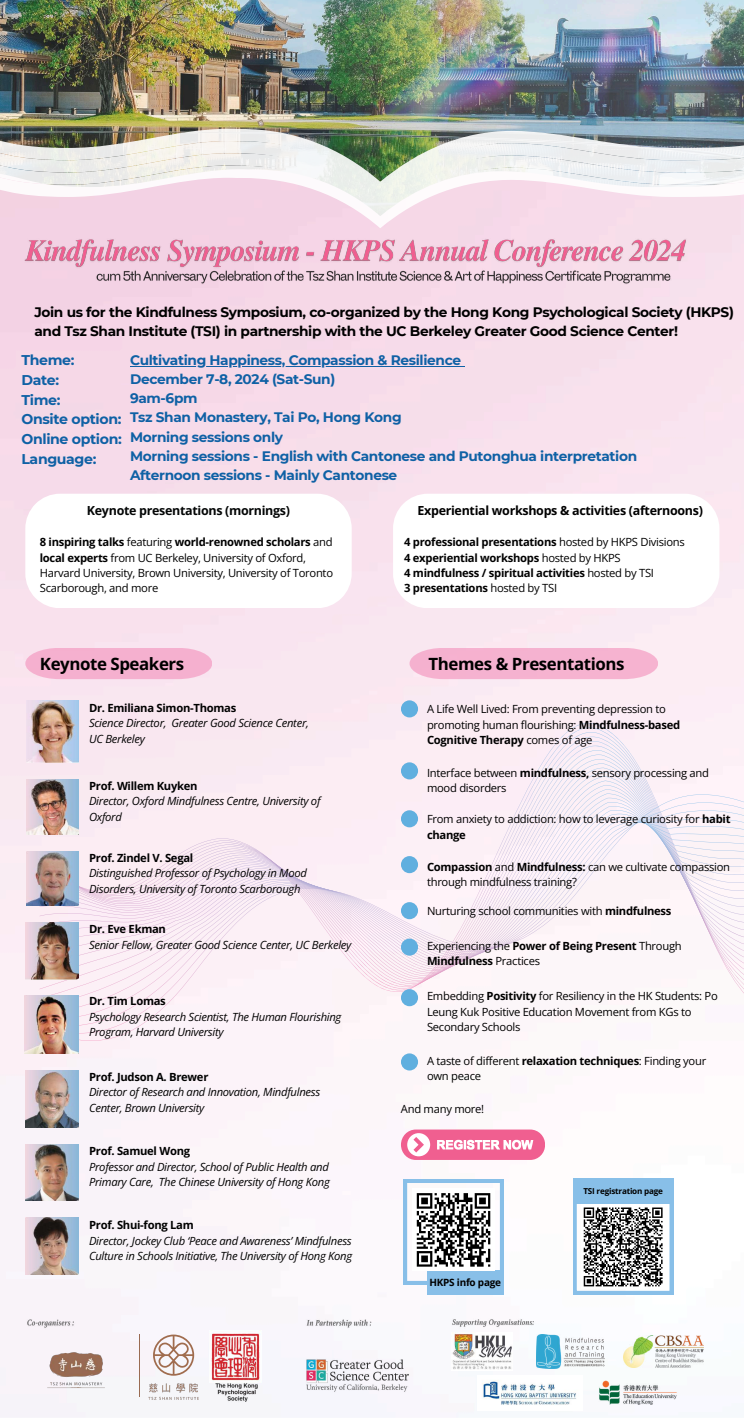
<style>
.page{position:relative;width:744px;height:1418px;background:#fff}
.page>*{position:absolute;margin:0;border:0;box-sizing:border-box;transform-origin:0 0}
.t1{font:700 16.88px "Open Sans";letter-spacing:-.025em;color:#000}
.t2{font:700 14.12px/19.8px "Montserrat";letter-spacing:-.025em;color:#0f61a5}
.t3{font:700 13.75px/19.2px "Montserrat";letter-spacing:-.025em;color:#0f61a5}
.t4{font:700 13.75px/19.2px "Montserrat";letter-spacing:-.025em;color:#000}
.t5{font:700 12.5px "Open Sans";letter-spacing:-.025em;color:#000}
.t6{font:700 12.5px "Open Sans";letter-spacing:-.025em;color:#040606}
.t7{font:11.25px/15.5px "Open Sans";letter-spacing:-.025em;color:#000}
.t8{font:italic 11.25px/15.5px "Open Sans";letter-spacing:-.025em;color:#000}
.t9{font:700 11.25px/15.5px "Open Sans";letter-spacing:-.025em;color:#000}
.t10{font:700 10px "Open Sans";letter-spacing:-.025em;color:#000}
.t11{font:700 8.12px "Open Sans";letter-spacing:-.025em;color:#000}
.s1{font-weight:700}
.s2{font-weight:400}
</style>
<div class="page">
<img style="left:0;top:228px;width:744px;height:1189px">
<div style="left:79px;top:754px;width:665px;height:5px;background:#fcedf3"></div>
<div style="left:40px;top:767px;width:704px;height:5px;background:#fcedf3"></div>
<div style="left:79px;top:780px;width:665px;height:5px;background:#fcedf3"></div>
<svg style="left:79px;top:785px;width:665px;height:4px;fill:#fcedf3"></svg>
<svg style="left:79px;top:789px;width:665px;height:4px;fill:#fcedf3"></svg>
<svg style="left:40px;top:794px;width:704px;height:247px;fill:#fcf0f6"></svg>
<img style="left:27px;top:700px;width:52px;height:62px">
<img style="left:27px;top:779px;width:52px;height:55px">
<img style="left:27px;top:851px;width:52px;height:55px">
<img style="left:24px;top:996px;width:55px;height:57px">
<img style="left:25px;top:1070px;width:53px;height:57px">
<img style="left:25px;top:1144px;width:54px;height:56px">
<img style="left:25px;top:922px;width:54px;height:57px">
<img style="left:25px;top:1217px;width:53px;height:57px">
<svg style="left:25px;top:648px;width:187px;height:31px;background:#f5b3d1"></svg>
<div style="left:409px;top:648px;width:249px;height:31px;background:#f6b2d0"></div>
<img style="left:304px;top:1316px;width:71px;height:14px">
<img style="left:303px;top:1356px;width:108px;height:38px">
<img style="left:449px;top:1316px;width:88px;height:13px">
<img style="left:594px;top:1375px;width:88px;height:34px">
<img style="left:452px;top:1332px;width:60px;height:38px">
<img style="left:536px;top:1334px;width:68px;height:34px">
<img style="left:623px;top:1335px;width:81px;height:32px">
<img style="left:477px;top:1375px;width:105px;height:35px">
<img style="left:209px;top:1330px;width:53px;height:52px">
<img style="left:24px;top:1316px;width:52px;height:14px">
<img style="left:45px;top:1349px;width:63px;height:41px">
<hr style="left:140px;top:1334px;width:1px;height:63px;background:#996b52">
<svg style="left:153px;top:1334px;width:41px;height:41px"></svg>
<img style="left:146px;top:1380px;width:56px;height:22px">
<img style="left:212px;top:1380px;width:48px;height:24px">
<img style="left:0;top:0;width:744px;height:129px">
<svg style="left:0;top:220px;width:744px;height:8px;background:#f4d7e7"></svg>
<div style="left:0;top:207px;width:744px;height:13px;background:#f6d8e7"></div>
<svg style="left:0;top:194px;width:744px;height:13px;background:#f5dbe8"></svg>
<svg style="left:0;top:129px;width:744px;height:65px"></svg>
<div style="left:401px;top:700px;width:17px;height:17px;background:#60afdf;border-radius:50%"></div>
<div style="left:401px;top:762px;width:17px;height:17px;background:#60afdf;border-radius:50%"></div>
<div style="left:401px;top:810px;width:17px;height:17px;background:#60afdf;border-radius:50%"></div>
<div style="left:401px;top:856px;width:17px;height:17px;background:#60afdf;border-radius:50%"></div>
<div style="left:401px;top:902px;width:17px;height:17px;background:#60afdf;border-radius:50%"></div>
<div style="left:401px;top:938px;width:17px;height:17px;background:#60afdf;border-radius:50%"></div>
<div style="left:401px;top:989px;width:17px;height:17px;background:#60afdf;border-radius:50%"></div>
<div style="left:401px;top:1053px;width:17px;height:17px;background:#60afdf;border-radius:50%"></div>
<div style="left:427px;top:1270px;width:77px;height:24px;background:#88bfe8"></div>
<svg style="left:25px;top:494px;width:327px;height:114px"></svg>
<svg style="left:393px;top:494px;width:326px;height:114px"></svg>
<div style="left:401px;top:1129px;width:144px;height:31px;background:#f05f90;border-radius:15px"></div>
<div style="left:407px;top:1133px;width:23px;height:23px;background:#fff;border-radius:50%"></div>
<svg style="left:413px;top:1137px;width:11px;height:15px"></svg>
<svg style="left:437px;top:1139px;width:96px;height:10px"></svg>
<img style="left:22px;top:229px;width:666px;height:41px">
<img style="left:95px;top:266px;width:576px;height:19px">
<hr style="left:130px;top:366px;width:334px;height:1px;background:#0f61a5">
<svg style="left:403px;top:1179px;width:101px;height:105px"></svg>
<svg style="left:573px;top:1203px;width:100px;height:91px"></svg>
<div style="left:573px;top:1178px;width:100px;height:25px;background:#88bfe8"></div>
<p class="t4" style="left:34px;top:302px;width:701px">Join us for the Kindfulness Symposium, co-organized by the Hong Kong Psychological Society (HKPS) and Tsz Shan Institute (TSI) in partnership with the UC Berkeley Greater Good Science Center!</p>
<p class="t2" style="left:21px;top:350px;width:102px">Theme:<br>Date:<br>Time:<br>Onsite option:<br>Online option:<br>Language:</p>
<p class="t3" style="left:130px;top:350px;width:509px">Cultivating Happiness, Compassion &amp; Resilience<br>December 7-8, 2024 (Sat-Sun)<br>9am-6pm<br>Tsz Shan Monastery, Tai Po, Hong Kong<br>Morning sessions only<br>Morning sessions - English with Cantonese and Putonghua interpretation Afternoon sessions - Mainly Cantonese</p>
<p class="t6" style="left:87px;top:501px;width:205px">Keynote presentations (mornings)</p>
<p class="t7" style="left:40px;top:534px;width:295px"><span class="s1">8 inspiring talks</span> featuring <span class="s1">world-renowned scholars</span> and <span class="s1">local experts</span> from UC Berkeley, University of Oxford, Harvard University, Brown University, University of Toronto Scarborough, and more</p>
<h1 class="t1" style="left:40px;top:651px;width:146px">Keynote Speakers</h1>
<p class="t9" style="left:89px;top:699px;width:149px">Dr. Emiliana Simon-Thomas</p>
<p class="t8" style="left:89px;top:715px;width:221px">Science Director, Greater Good Science Center,<br>UC Berkeley</p>
<p class="t9" style="left:89px;top:778px;width:110px">Prof. Willem Kuyken</p>
<p class="t8" style="left:89px;top:793px;width:233px">Director, Oxford Mindfulness Centre, University of<br>Oxford</p>
<p class="t9" style="left:89px;top:849px;width:106px">Prof. Zindel V. Segal</p>
<p class="t8" style="left:89px;top:865px;width:219px">Distinguished Professor of Psychology in Mood<br>Disorders, University of Toronto Scarborough</p>
<p class="t9" style="left:89px;top:921px;width:78px">Dr. Eve Ekman</p>
<p class="t8" style="left:89px;top:936px;width:264px">Senior Fellow, Greater Good Science Center, UC Berkeley</p>
<p class="t9" style="left:89px;top:993px;width:78px">Dr. Tim Lomas</p>
<p class="t8" style="left:89px;top:1008px;width:254px">Psychology Research Scientist, The Human Flourishing<br>Program, Harvard University</p>
<p class="t9" style="left:89px;top:1068px;width:121px">Prof. Judson A. Brewer</p>
<p class="t8" style="left:89px;top:1084px;width:233px">Director of Research and Innovation, Mindfulness<br>Center, Brown University</p>
<p class="t9" style="left:89px;top:1143px;width:103px">Prof. Samuel Wong</p>
<p class="t8" style="left:89px;top:1158px;width:242px">Professor and Director, School of Public Health and<br>Primary Care, The Chinese University of Hong Kong</p>
<p class="t9" style="left:89px;top:1217px;width:106px">Prof. Shui-fong Lam</p>
<p class="t8" style="left:89px;top:1232px;width:265px">Director, Jockey Club ‘Peace and Awareness’ Mindfulness<br>Culture in Schools Initiative, The University of Hong Kong</p>
<p class="t5" style="left:417px;top:501px;width:287px">Experiential workshops &amp; activities (afternoons)</p>
<p class="t9" style="left:404px;top:534px;width:282px">4 professional presentations <span class="s2">hosted by HKPS Divisions </span>4 experiential workshops <span class="s2">hosted by HKPS<br></span>4 mindfulness / spiritual activities <span class="s2">hosted by TSI<br></span>3 presentations <span class="s2">hosted by TSI</span></p>
<h1 class="t1" style="left:429px;top:651px;width:197px">Themes &amp; Presentations</h1>
<p class="t7" style="left:427px;top:701px;width:255px">A Life Well Lived: From preventing depression to promoting human flourishing: <span class="s1">Mindfulness-based<br>Cognitive Therapy</span> comes of age</p>
<p class="t7" style="left:427px;top:764px;width:284px">Interface between <span class="s1">mindfulness,</span> sensory processing and mood disorders</p>
<p class="t7" style="left:427px;top:811px;width:305px">From anxiety to addiction: how to leverage curiosity for <span class="s1">habit change</span></p>
<p class="t7" style="left:427px;top:858px;width:305px"><span class="s1">Compassion</span> and <span class="s1">Mindfulness:</span> can we cultivate compassion through mindfulness training?</p>
<p class="t7" style="left:427px;top:902px;width:246px">Nurturing school communities with <span class="s1">mindfulness</span></p>
<p class="t7" style="left:427px;top:937px;width:256px">Experiencing the <span class="s1">Power of Being Present</span> Through<br><span class="s1">Mindfulness</span> Practices</p>
<p class="t7" style="left:427px;top:988px;width:292px">Embedding <span class="s1">Positivity</span> for Resiliency in the HK Students: Po<br>Leung Kuk Positive Education Movement from KGs to<br>Secondary Schools</p>
<p class="t7" style="left:427px;top:1052px;width:281px">A taste of different <span class="s1">relaxation techniques</span>: Finding your own peace</p>
<p class="t7" style="left:401px;top:1100px;width:85px">And many more!</p>
<p class="t10" style="left:429px;top:1275px;width:73px">HKPS info page</p>
<p class="t11" style="left:583px;top:1185px;width:81px">TSI registration page</p>
</div>
